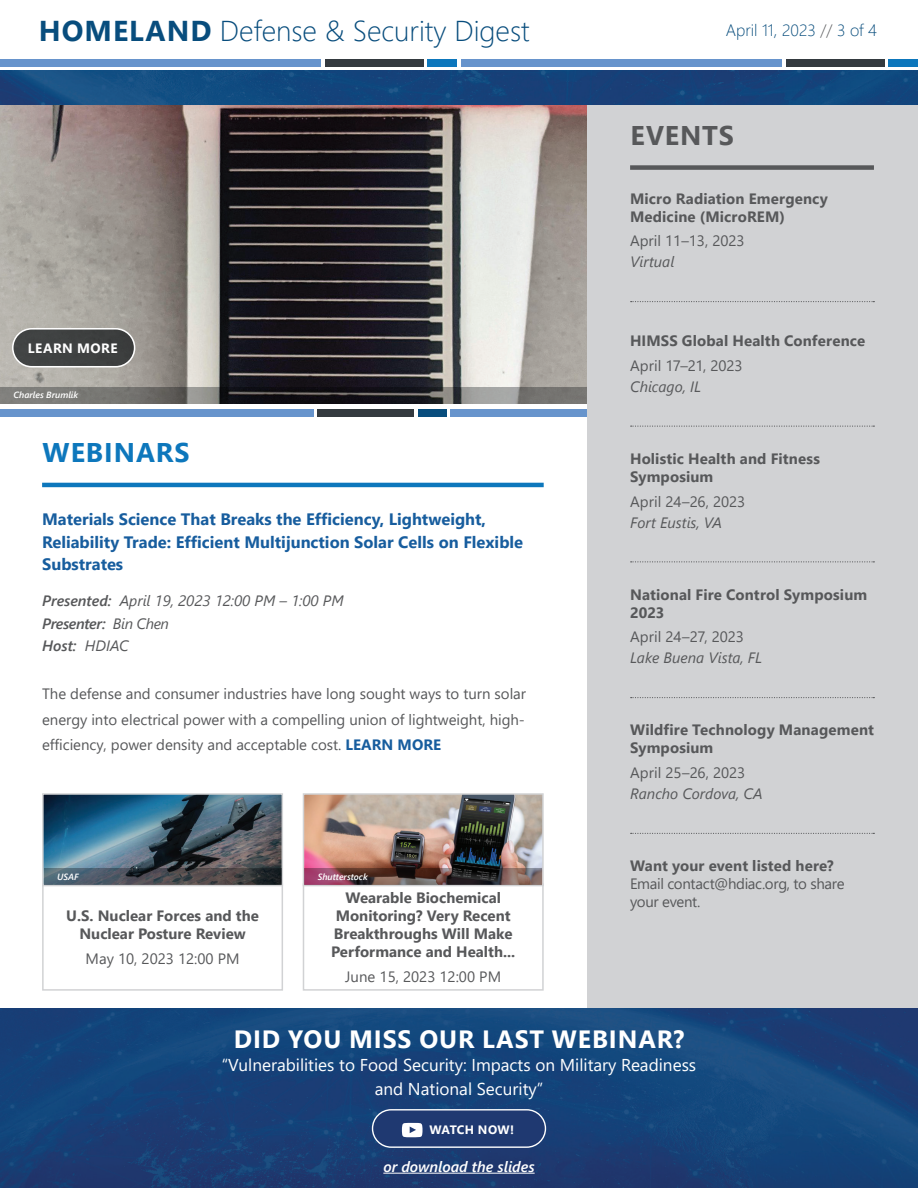
<style>
.page{position:relative;width:918px;height:1188px;background:#fff}
.page>*{position:absolute;margin:0;border:0;box-sizing:border-box;transform-origin:0 0}
.t1{font:300 28.65px "Segoe UI";color:#084d7d}
.t2{font:700 27px "Segoe UI";letter-spacing:.035em;color:#0d77bc}
.t3{font:700 27px "Segoe UI";letter-spacing:.035em;color:#57585a}
.t4{font:700 24.9px "Segoe UI";letter-spacing:.035em;color:#fff}
.t5{font:17.1px/23.4px "Segoe UI";color:#fff;text-align:center}
.t6{font:700 16.5px/22.5px "Segoe UI";color:#175d9e}
.t7{font:300 16.5px "Segoe UI";color:#084d7d}
.t8{font:15px/25.5px "Segoe UI";letter-spacing:-.005em;color:#57585a;text-align:justify}
.t9{font:700 15px/18px "Segoe UI";letter-spacing:.005em;color:#57585a}
.t10{font:italic 15px/22.5px "Segoe UI";color:#57585a}
.t11{font:italic 600 15px "Segoe UI";color:#fff}
.t12{font:700 13.5px "Segoe UI";letter-spacing:.035em;color:#fff}
.t13{font:700 12.15px "Segoe UI";letter-spacing:.015em;color:#fff}
.t14{font:italic 600 9px "Segoe UI";color:#fff}
.s1{font-weight:700}
.s2{color:#57585a}
.s3{font-weight:600}
.s4{font-weight:700;color:#175d9e}
</style>
<div class="page">
<img style="left:0;top:71px;width:918px;height:34px">
<div style="left:0;top:59px;width:321px;height:7px;background:#6794cc"></div>
<div style="left:325px;top:59px;width:99px;height:7px;background:#343a3f"></div>
<div style="left:428px;top:59px;width:29px;height:7px;background:#0d77bc"></div>
<div style="left:461px;top:59px;width:320px;height:7px;background:#6794cc"></div>
<div style="left:786px;top:59px;width:99px;height:7px;background:#343a3f"></div>
<div style="left:888px;top:59px;width:30px;height:7px;background:#0d77bc"></div>
<img style="left:0;top:105px;width:588px;height:282px">
<div style="left:0;top:410px;width:313px;height:7px;background:#6794cc"></div>
<div style="left:318px;top:410px;width:96px;height:7px;background:#343a3f"></div>
<div style="left:418px;top:410px;width:28px;height:7px;background:#084d7d"></div>
<div style="left:450px;top:410px;width:138px;height:7px;background:#6794cc"></div>
<div style="left:13px;top:329px;width:122px;height:38px;background:#3f4241;border-radius:19px"></div>
<div style="left:12px;top:328px;width:123px;height:40px;border:2px solid #fff;border-radius:19px"></div>
<svg style="left:0;top:387px;width:588px;height:17px;background:#595858"></svg>
<hr style="left:42px;top:483px;width:502px;height:4px;background:#0d77bc">
<div style="left:588px;top:105px;width:330px;height:904px;background:#d1d2d4"></div>
<div style="left:630px;top:165px;width:244px;height:5px;background:#57585a"></div>
<svg style="left:631px;top:301px;width:243px;height:1px"></svg>
<svg style="left:631px;top:426px;width:243px;height:1px"></svg>
<svg style="left:631px;top:561px;width:243px;height:1px"></svg>
<svg style="left:631px;top:697px;width:243px;height:1px"></svg>
<svg style="left:631px;top:833px;width:243px;height:1px"></svg>
<svg style="left:42px;top:793px;width:241px;height:198px"></svg>
<svg style="left:44px;top:868px;width:238px;height:17px;background:#454b51"></svg>
<img style="left:302px;top:793px;width:242px;height:198px">
<svg style="left:304px;top:868px;width:238px;height:17px;background:#5f4043"></svg>
<img style="left:0;top:1009px;width:918px;height:179px">
<hr style="left:383px;top:1173px;width:152px;height:1px;background:#fff">
<div style="left:373px;top:1110px;width:172px;height:37px;background:#1f3971;border-radius:19px"></div>
<svg style="left:402px;top:1123px;width:21px;height:14px"></svg>
<div style="left:372px;top:1109px;width:174px;height:39px;border:1px solid #fff;border-radius:19px"></div>
<h1 class="t1" style="left:39px;top:4px;width:492px"><span class="s1">HOMELAND</span> Defense &amp; Security Digest</h1>
<p class="t7" style="left:726px;top:15px;width:153px">April 11, 2023 <span class="s2">//</span> 3 of 4</p>
<h2 class="t3" style="left:631px;top:110px;width:105px">EVENTS</h2>
<p class="t12" style="left:28px;top:335px;width:91px">LEARN MORE</p>
<p class="t14" style="left:14px;top:387px;width:66px">Charles Brumlik</p>
<h2 class="t2" style="left:43px;top:427px;width:149px">WEBINARS</h2>
<p class="t6" style="left:42px;top:507px;width:483px">Materials Science That Breaks the Efficiency, Lightweight,<br>Reliability Trade: Efficient Multijunction Solar Cells on Flexible<br>Substrates</p>
<p class="t10" style="left:42px;top:587px;width:303px"><span class="s3">Presented:</span> April 19, 2023 12:00 PM – 1:00 PM<br><span class="s3">Presenter:</span> Bin Chen<br><span class="s3">Host:</span> HDIAC</p>
<p class="t8" style="left:42px;top:680px;width:485px">The defense and consumer industries have long sought ways to turn solar energy into electrical power with a compelling union of lightweight, high&shy;efficiency, power density and acceptable cost. <span class="s4">LEARN MORE</span></p>
<p class="t14" style="left:57px;top:868px;width:23px">USAF</p>
<p class="t9" style="left:66px;top:906px;width:194px;text-align:center">U.S. Nuclear Forces and the<br>Nuclear Posture Review</p>
<p class="t8" style="left:86px;top:944px;width:156px">May 10, 2023 12:00 PM</p>
<p class="t14" style="left:318px;top:868px;width:52px">Shutterstock</p>
<p class="t9" style="left:331px;top:888px;width:186px;text-align:center">Wearable Biochemical<br>Monitoring? Very Recent<br>Breakthroughs Will Make<br>Performance and Health...</p>
<p class="t8" style="left:345px;top:962px;width:157px">June 15, 2023 12:00 PM</p>
<p class="t9" style="left:630px;top:188px;width:199px">Micro Radiation Emergency<br>Medicine (MicroREM)</p>
<p class="t8" style="left:630px;top:227px;width:116px">April 11–13, 2023</p>
<p class="t10" style="left:630px;top:248px;width:46px">Virtual</p>
<p class="t9" style="left:630px;top:331px;width:237px">HIMSS Global Health Conference</p>
<p class="t8" style="left:630px;top:351px;width:114px">April 17–21, 2023</p>
<p class="t10" style="left:630px;top:373px;width:72px">Chicago, IL</p>
<p class="t9" style="left:630px;top:448px;width:191px">Holistic Health and Fitness<br>Symposium</p>
<p class="t8" style="left:630px;top:487px;width:117px">April 24–26, 2023</p>
<p class="t10" style="left:630px;top:509px;width:94px">Fort Eustis, VA</p>
<p class="t9" style="left:630px;top:584px;width:239px">National Fire Control Symposium<br>2023</p>
<p class="t8" style="left:630px;top:623px;width:115px">April 24–27, 2023</p>
<p class="t10" style="left:630px;top:644px;width:134px">Lake Buena Vista, FL</p>
<p class="t9" style="left:630px;top:720px;width:245px">Wildfire Technology Management<br>Symposium</p>
<p class="t8" style="left:630px;top:759px;width:117px">April 25–26, 2023</p>
<p class="t10" style="left:630px;top:780px;width:134px">Rancho Cordova, CA</p>
<p class="t9" style="left:630px;top:856px;width:205px">Want your event listed here?</p>
<p class="t8" style="left:630px;top:873px;width:216px;line-height:18px">Email contact@hdiac.org, to share your event.</p>
<h3 class="t4" style="left:234px;top:1016px;width:452px">DID YOU MISS OUR LAST WEBINAR?</h3>
<p class="t5" style="left:222px;top:1052px;width:476px">“Vulnerabilities to Food Security: Impacts on Military Readiness and National Security”</p>
<p class="t13" style="left:429px;top:1118px;width:86px">WATCH NOW!</p>
<p class="t11" style="left:383px;top:1152px;width:153px">or download the slides</p>
</div>
